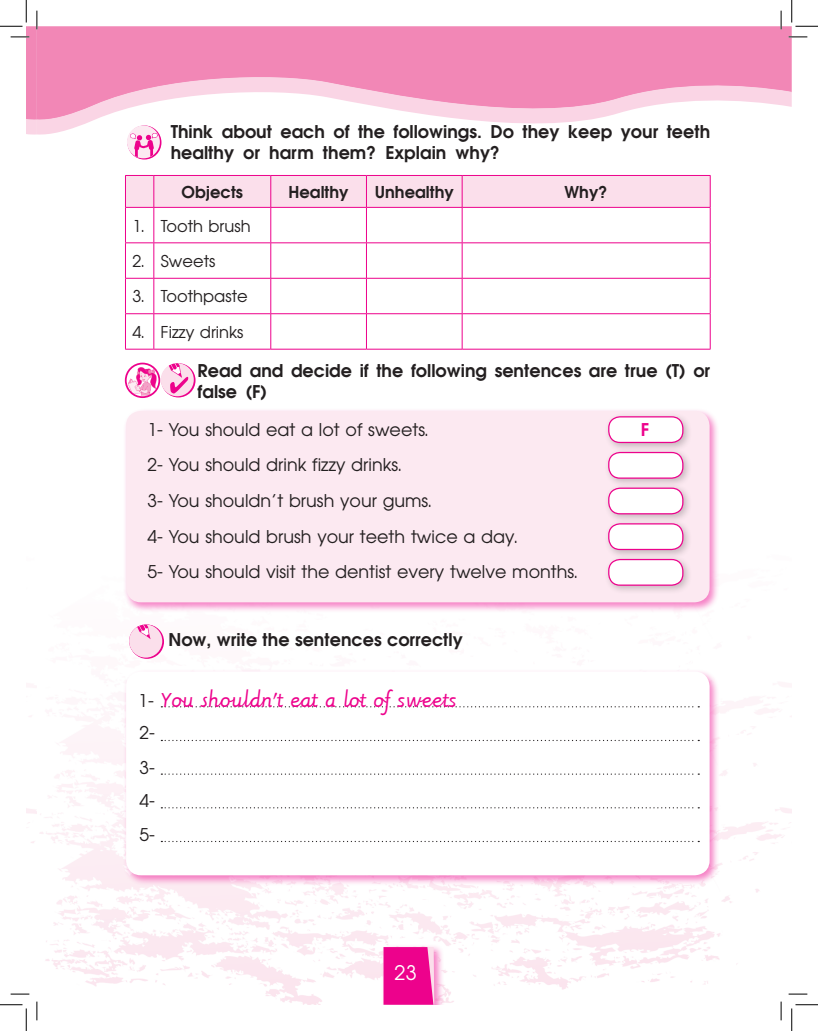
<style>
.page{position:relative;width:818px;height:1031px;background:#fff}
.page>*{position:absolute;margin:0;border:0;box-sizing:border-box;transform-origin:0 0}
.t1{font:26.25px "Sassoon Three GB";color:#ed028c}
.t2{font:20px "Avian";color:#fff}
.t3{font:17.5px/35.6px "Avian";color:#231f20}
.t4{font:700 17.5px/21px "Avian";color:#231f20}
.t5{font:700 17.5px "Avian";color:#ed028c}
.t6{font:16.25px "Avian";color:#231f20}
.t7{font:700 16.25px "Avian";color:#231f20}
.s1{font-family:"Avian";font-size:17.5px;color:#231f20}
</style>
<div class="page">
<img style="left:40px;top:630px;width:752px;height:374px">
<img style="left:26px;top:716px;width:10px;height:279px">
<div style="left:380px;top:943px;width:65px;height:61px;background:#ed028c;opacity:.5"></div>
<svg style="left:383px;top:947px;width:51px;height:57px;background:#ee1493"></svg>
<div style="left:38px;top:26px;width:754px;height:46px;background:#f287b6"></div>
<svg style="left:38px;top:72px;width:754px;height:68px"></svg>
<svg style="left:130px;top:624px;width:34px;height:34px"></svg>
<div style="left:129px;top:624px;width:33px;height:33px;background:#fbdfeb;border-radius:50%"></div>
<svg style="left:129px;top:624px;width:22px;height:15px"></svg>
<div style="left:123px;top:408px;width:597px;height:205px;background:#ed028c;opacity:.5"></div>
<div style="left:126px;top:411px;width:583px;height:191px;background:#fce9f1;border-radius:15px"></div>
<div style="left:123px;top:668px;width:597px;height:217px;background:#ed028c;opacity:.5"></div>
<div style="left:126px;top:671px;width:583px;height:204px;background:#fff;border-radius:15px"></div>
<hr style="left:710px;top:176px;width:1px;height:31px;background:#ed028c">
<svg style="left:125px;top:175px;width:585px;height:33px;background:#fad5e6"></svg>
<hr style="left:125px;top:208px;width:1px;height:34px;background:#ed028c">
<hr style="left:154px;top:207px;width:117px;height:1px;background:#ed028c">
<hr style="left:153px;top:208px;width:1px;height:34px;background:#ed028c">
<hr style="left:271px;top:207px;width:95px;height:1px;background:#ed028c">
<hr style="left:270px;top:208px;width:1px;height:34px;background:#ed028c">
<hr style="left:366px;top:207px;width:96px;height:1px;background:#ed028c">
<hr style="left:366px;top:208px;width:1px;height:34px;background:#ed028c">
<hr style="left:462px;top:207px;width:248px;height:1px;background:#ed028c">
<hr style="left:462px;top:208px;width:1px;height:34px;background:#ed028c">
<hr style="left:710px;top:208px;width:1px;height:34px;background:#ed028c">
<svg style="left:125px;top:242px;width:29px;height:1px"></svg>
<hr style="left:125px;top:243px;width:1px;height:35px;background:#ed028c">
<hr style="left:154px;top:242px;width:117px;height:1px;background:#ed028c">
<hr style="left:153px;top:243px;width:1px;height:35px;background:#ed028c">
<hr style="left:271px;top:242px;width:95px;height:1px;background:#ed028c">
<hr style="left:270px;top:243px;width:1px;height:35px;background:#ed028c">
<hr style="left:366px;top:242px;width:96px;height:1px;background:#ed028c">
<hr style="left:366px;top:243px;width:1px;height:35px;background:#ed028c">
<hr style="left:462px;top:242px;width:248px;height:1px;background:#ed028c">
<hr style="left:462px;top:243px;width:1px;height:35px;background:#ed028c">
<hr style="left:710px;top:243px;width:1px;height:35px;background:#ed028c">
<svg style="left:126px;top:278px;width:27px;height:1px"></svg>
<hr style="left:125px;top:278px;width:1px;height:35px;background:#ed028c">
<hr style="left:154px;top:278px;width:117px;height:1px;background:#ed028c">
<hr style="left:153px;top:278px;width:1px;height:35px;background:#ed028c">
<hr style="left:271px;top:278px;width:95px;height:1px;background:#ed028c">
<hr style="left:270px;top:278px;width:1px;height:35px;background:#ed028c">
<hr style="left:366px;top:278px;width:96px;height:1px;background:#ed028c">
<hr style="left:366px;top:278px;width:1px;height:35px;background:#ed028c">
<hr style="left:462px;top:278px;width:248px;height:1px;background:#ed028c">
<hr style="left:462px;top:278px;width:1px;height:35px;background:#ed028c">
<hr style="left:710px;top:278px;width:1px;height:35px;background:#ed028c">
<svg style="left:125px;top:313px;width:29px;height:1px"></svg>
<hr style="left:125px;top:314px;width:1px;height:35px;background:#ed028c">
<hr style="left:154px;top:313px;width:117px;height:1px;background:#ed028c">
<hr style="left:153px;top:314px;width:1px;height:35px;background:#ed028c">
<hr style="left:271px;top:313px;width:95px;height:1px;background:#ed028c">
<hr style="left:270px;top:314px;width:1px;height:35px;background:#ed028c">
<hr style="left:366px;top:313px;width:96px;height:1px;background:#ed028c">
<hr style="left:366px;top:314px;width:1px;height:35px;background:#ed028c">
<hr style="left:462px;top:313px;width:248px;height:1px;background:#ed028c">
<hr style="left:462px;top:314px;width:1px;height:35px;background:#ed028c">
<hr style="left:710px;top:314px;width:1px;height:35px;background:#ed028c">
<svg style="left:125px;top:349px;width:29px;height:1px"></svg>
<hr style="left:154px;top:349px;width:117px;height:1px;background:#ed028c">
<hr style="left:271px;top:349px;width:95px;height:1px;background:#ed028c">
<hr style="left:366px;top:349px;width:96px;height:1px;background:#ed028c">
<hr style="left:462px;top:349px;width:248px;height:1px;background:#ed028c">
<svg style="left:127px;top:125px;width:34px;height:34px"></svg>
<div style="left:127px;top:125px;width:33px;height:33px;background:#fce9f1;border-radius:50%"></div>
<svg style="left:130px;top:133px;width:28px;height:25px"></svg>
<img style="left:128px;top:366px;width:29px;height:29px">
<div style="left:125px;top:362px;width:35px;height:36px;border:2px solid #ed028c;border-radius:50%"></div>
<svg style="left:161px;top:363px;width:35px;height:34px"></svg>
<div style="left:161px;top:363px;width:33px;height:33px;background:#fbdfeb;border-radius:50%"></div>
<svg style="left:161px;top:363px;width:27px;height:30px"></svg>
<div style="left:604px;top:412px;width:88px;height:40px;background:#231f20;opacity:.25"></div>
<div style="left:609px;top:417px;width:74px;height:25px;background:#fff;border-radius:11px"></div>
<div style="left:608px;top:416px;width:75px;height:27px;border:1px solid #ed028c;border-radius:11px"></div>
<div style="left:604px;top:447px;width:88px;height:41px;background:#231f20;opacity:.25"></div>
<div style="left:609px;top:452px;width:74px;height:26px;background:#fff;border-radius:11px"></div>
<div style="left:608px;top:452px;width:75px;height:27px;border:1px solid #ed028c;border-radius:11px"></div>
<div style="left:604px;top:483px;width:88px;height:40px;background:#231f20;opacity:.25"></div>
<div style="left:609px;top:488px;width:74px;height:26px;background:#fff;border-radius:11px"></div>
<div style="left:608px;top:487px;width:75px;height:27px;border:1px solid #ed028c;border-radius:11px"></div>
<div style="left:604px;top:519px;width:88px;height:40px;background:#231f20;opacity:.25"></div>
<div style="left:609px;top:524px;width:74px;height:25px;background:#fff;border-radius:11px"></div>
<div style="left:608px;top:523px;width:75px;height:27px;border:1px solid #ed028c;border-radius:11px"></div>
<div style="left:604px;top:554px;width:88px;height:41px;background:#231f20;opacity:.25"></div>
<div style="left:609px;top:559px;width:74px;height:26px;background:#fff;border-radius:11px"></div>
<div style="left:608px;top:559px;width:75px;height:26px;border:1px solid #ed028c;border-radius:11px"></div>
<svg style="left:161px;top:706px;width:538px;height:1px"></svg>
<svg style="left:161px;top:739px;width:538px;height:2px"></svg>
<svg style="left:161px;top:773px;width:538px;height:1px"></svg>
<svg style="left:161px;top:807px;width:538px;height:1px"></svg>
<svg style="left:161px;top:840px;width:538px;height:2px"></svg>
<svg style="left:788px;top:36px;width:19px;height:2px"></svg>
<svg style="left:11px;top:993px;width:18px;height:1px"></svg>
<svg style="left:788px;top:993px;width:19px;height:1px"></svg>
<svg style="left:36px;top:1001px;width:2px;height:19px"></svg>
<svg style="left:780px;top:11px;width:2px;height:18px"></svg>
<svg style="left:780px;top:1001px;width:2px;height:19px"></svg>
<svg style="left:0;top:0;width:38px;height:135px"></svg>
<svg style="left:0;top:1004px;width:27px;height:26px"></svg>
<svg style="left:791px;top:0;width:27px;height:27px"></svg>
<svg style="left:791px;top:1004px;width:27px;height:26px"></svg>
<p class="t4" style="left:171px;top:121px;width:541px">Think about each of the followings. Do they keep your teeth healthy or harm them? Explain why?</p>
<p class="t7" style="left:181px;top:181px;width:63px">Objects</p>
<p class="t7" style="left:288px;top:181px;width:62px">Healthy</p>
<p class="t7" style="left:375px;top:181px;width:81px">Unhealthy</p>
<p class="t7" style="left:565px;top:181px;width:45px">Why?</p>
<p class="t6" style="left:133px;top:216px;width:120px">1. Tooth brush</p>
<p class="t6" style="left:133px;top:251px;width:84px">2. Sweets</p>
<p class="t6" style="left:133px;top:287px;width:117px">3. Toothpaste</p>
<p class="t6" style="left:133px;top:322px;width:113px">4. Fizzy drinks</p>
<p class="t4" style="left:198px;top:359px;width:514px">Read and decide if the following sentences are true (T) or false (F)</p>
<p class="t3" style="left:147px;top:411px;width:431px">1- You should eat a lot of sweets.<br>2- You should drink fizzy drinks.<br>3- You shouldn’t brush your gums.<br>4- You should brush your teeth twice a day.<br>5- You should visit the dentist every twelve months.</p>
<p class="t5" style="left:641px;top:418px;width:10px">F</p>
<p class="t4" style="left:168px;top:628px;width:296px">Now, write the sentences correctly</p>
<h1 class="t1" style="left:138px;top:688px;width:319px"><span class="s1">1-</span> Yo°u [h&lt;oºu&lt;l&lt;d&lt;n't Ÿ©a—t a l—o°t o°fswºŸ§Ÿ§ts</h1>
<p class="t3" style="left:140px;top:715px;width:17px;line-height:35.2px">2-<br>3-</p>
<p class="t3" style="left:140px;top:783px;width:17px;line-height:34.2px">4-<br>5-</p>
<p class="t2" style="left:395px;top:960px;width:24px">23</p>
</div>
